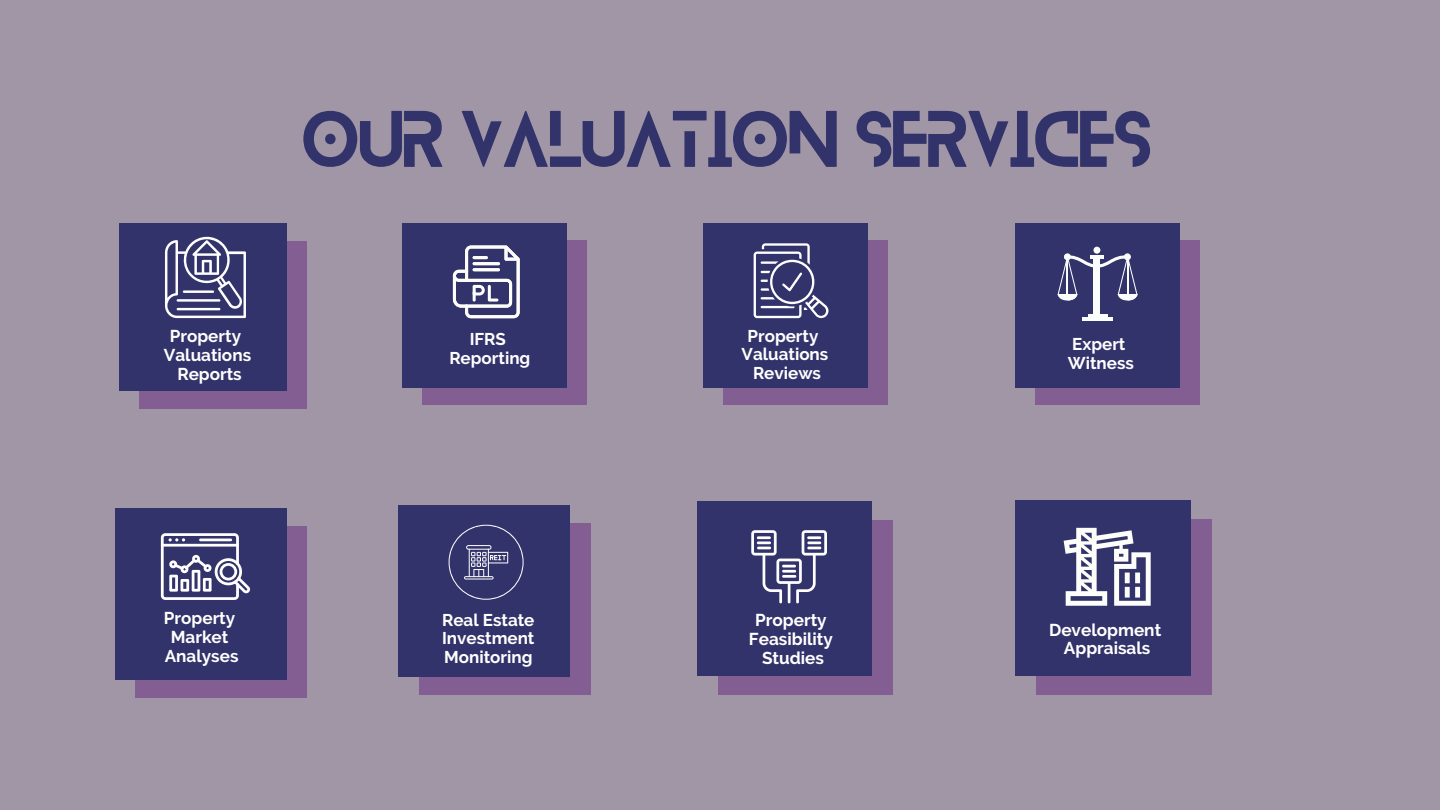
<style>
.page{position:relative;width:1440px;height:810px;background:#a196a6}
.page>*{position:absolute;margin:0;border:0;box-sizing:border-box;transform-origin:0 0}
.t1{font:70px "Blanka";color:#33336b}
.t2{font:700 17.2px/18.8px "Raleway";color:#fff;text-align:center}
.t3{font:700 17.1px/19.2px "Raleway";color:#fff;text-align:center}
.t4{font:700 17px/18.8px "Raleway";color:#fff;text-align:center}
.t5{font:700 17px/18.8px "Raleway";color:#fffeff;text-align:center}
</style>
<div class="page">
<div style="left:723px;top:241px;width:165px;height:164px;background:#835e93"></div>
<div style="left:703px;top:223px;width:165px;height:164px;background:#33336b"></div>
<div style="left:422px;top:241px;width:165px;height:164px;background:#835e93"></div>
<div style="left:402px;top:223px;width:165px;height:164px;background:#33336b"></div>
<div style="left:140px;top:241px;width:167px;height:168px;background:#835e93"></div>
<div style="left:119px;top:223px;width:168px;height:167px;background:#33336b"></div>
<svg style="left:165px;top:236px;width:81px;height:82px"></svg>
<hr style="left:183px;top:290px;width:31px;height:3px;background:#fffeff">
<hr style="left:177px;top:299px;width:43px;height:3px;background:#fffeff">
<hr style="left:177px;top:308px;width:43px;height:2px;background:#fffeff">
<div style="left:136px;top:527px;width:171px;height:171px;background:#835e93"></div>
<div style="left:115px;top:508px;width:171px;height:172px;background:#33336b"></div>
<div style="left:419px;top:524px;width:171px;height:171px;background:#835e93"></div>
<div style="left:398px;top:505px;width:172px;height:171px;background:#33336b"></div>
<div style="left:719px;top:521px;width:174px;height:174px;background:#835e93"></div>
<div style="left:698px;top:502px;width:174px;height:174px;background:#33336b"></div>
<svg style="left:754px;top:243px;width:75px;height:75px"></svg>
<svg style="left:161px;top:533px;width:89px;height:67px"></svg>
<svg style="left:449px;top:525px;width:75px;height:75px"></svg>
<svg style="left:751px;top:530px;width:76px;height:73px"></svg>
<div style="left:1035px;top:241px;width:164px;height:164px;background:#835e93"></div>
<div style="left:1015px;top:223px;width:165px;height:164px;background:#33336b"></div>
<div style="left:1094px;top:257px;width:6px;height:62px;background:#fbfdfd"></div>
<hr style="left:1088px;top:315px;width:19px;height:3px;background:#fbfdfd">
<hr style="left:1083px;top:318px;width:30px;height:3px;background:#fbfdfd">
<div style="left:1093px;top:247px;width:7px;height:7px;background:#fbfdfd;border-radius:50%"></div>
<svg style="left:1057px;top:255px;width:81px;height:46px"></svg>
<svg style="left:453px;top:246px;width:67px;height:72px"></svg>
<div style="left:1036px;top:519px;width:176px;height:176px;background:#835e93"></div>
<div style="left:1015px;top:500px;width:176px;height:176px;background:#33336b"></div>
<svg style="left:1064px;top:528px;width:87px;height:78px"></svg>
<h1 class="t1" style="left:303px;top:90px;width:850px">OUR VALUATION SERVICES</h1>
<p class="t3" style="left:164px;top:326px;width:89px">Property<br>Valuations<br>Reports</p>
<p class="t4" style="left:742px;top:326px;width:88px">Property<br>Valuations<br>Reviews</p>
<p class="t5" style="left:449px;top:330px;width:83px">IFRS<br>Reporting</p>
<p class="t3" style="left:164px;top:609px;width:76px;line-height:18.8px">Property<br>Market<br>Analyses</p>
<p class="t4" style="left:442px;top:610px;width:94px;text-align:justify">Real Estate Investment Monitoring</p>
<p class="t2" style="left:749px;top:611px;width:85px">Property<br>Feasibility<br>Studies</p>
<p class="t5" style="left:1068px;top:335px;width:68px;text-align:left">Expert<br>Witness</p>
<p class="t2" style="left:1049px;top:620px;width:114px">Development<br>Appraisals</p>
</div>
